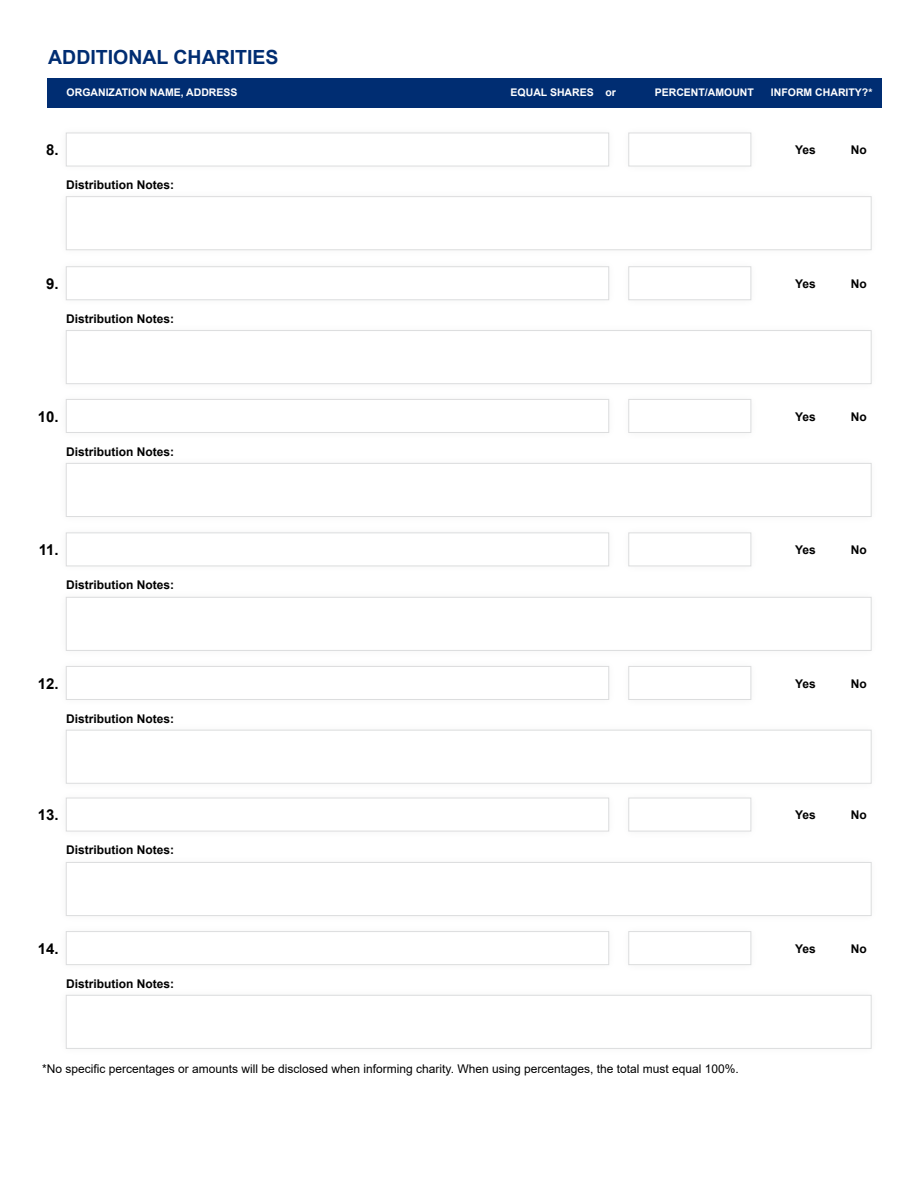
<style>
.page{position:relative;width:918px;height:1188px;background:#fff}
.page>*{position:absolute;margin:0;border:0;box-sizing:border-box;transform-origin:0 0}
.t1{font:700 19.5px "Arial";color:#002d72}
.t2{font:700 15px "Arial";color:#000}
.t3{font:700 12px "Arial";color:#000}
.t4{font:12px "Arial";color:#000}
.t5{font:700 10.5px "Arial";color:#fff}
</style>
<div class="page">
<div style="left:620px;top:125px;width:139px;height:50px;background:#000;opacity:.05"></div>
<div style="left:628px;top:133px;width:123px;height:33px;background:#fff;border:1px solid #dcddde"></div>
<div style="left:620px;top:258px;width:139px;height:50px;background:#000;opacity:.05"></div>
<div style="left:628px;top:266px;width:123px;height:34px;background:#fff;border:1px solid #dcddde"></div>
<div style="left:628px;top:399px;width:123px;height:34px;background:#fff;border:1px solid #dcddde"></div>
<div style="left:620px;top:524px;width:139px;height:51px;background:#000;opacity:.05"></div>
<div style="left:628px;top:532px;width:123px;height:34px;background:#fff;border:1px solid #dcddde"></div>
<div style="left:620px;top:790px;width:139px;height:50px;background:#000;opacity:.05"></div>
<div style="left:628px;top:798px;width:123px;height:33px;background:#fff;border:1px solid #dcddde"></div>
<div style="left:628px;top:666px;width:123px;height:34px;background:#fff;border:1px solid #dcddde"></div>
<div style="left:628px;top:931px;width:123px;height:34px;background:#fff;border:1px solid #dcddde"></div>
<div style="left:58px;top:125px;width:559px;height:50px;background:#000;opacity:.05"></div>
<div style="left:66px;top:133px;width:543px;height:33px;background:#fff;border:1px solid #dcddde"></div>
<div style="left:58px;top:258px;width:559px;height:50px;background:#000;opacity:.05"></div>
<div style="left:66px;top:266px;width:543px;height:34px;background:#fff;border:1px solid #dcddde"></div>
<div style="left:66px;top:399px;width:543px;height:34px;background:#fff;border:1px solid #dcddde"></div>
<div style="left:58px;top:524px;width:559px;height:51px;background:#000;opacity:.05"></div>
<div style="left:66px;top:532px;width:543px;height:34px;background:#fff;border:1px solid #dcddde"></div>
<div style="left:58px;top:790px;width:559px;height:50px;background:#000;opacity:.05"></div>
<div style="left:66px;top:798px;width:543px;height:33px;background:#fff;border:1px solid #dcddde"></div>
<div style="left:66px;top:666px;width:543px;height:34px;background:#fff;border:1px solid #dcddde"></div>
<div style="left:66px;top:931px;width:543px;height:34px;background:#fff;border:1px solid #dcddde"></div>
<div style="left:66px;top:196px;width:806px;height:54px;background:#fff;border:1px solid #dcddde"></div>
<div style="left:66px;top:330px;width:806px;height:54px;background:#fff;border:1px solid #dcddde"></div>
<div style="left:58px;top:455px;width:822px;height:70px;background:#fdfdfd"></div>
<div style="left:66px;top:463px;width:806px;height:54px;background:#fff;border:1px solid #dcddde"></div>
<div style="left:66px;top:597px;width:806px;height:54px;background:#fff;border:1px solid #dcddde"></div>
<div style="left:66px;top:862px;width:806px;height:54px;background:#fff;border:1px solid #dcddde"></div>
<div style="left:58px;top:722px;width:822px;height:70px;background:#000;opacity:.05"></div>
<div style="left:66px;top:730px;width:806px;height:54px;background:#fff;border:1px solid #dcddde"></div>
<div style="left:66px;top:995px;width:806px;height:54px;background:#fff;border:1px solid #dcddde"></div>
<div style="left:47px;top:79px;width:835px;height:29px;background:#002d72"></div>
<h1 class="t1" style="left:48px;top:43px;width:232px">ADDITIONAL CHARITIES</h1>
<p class="t5" style="left:67px;top:85px;width:172px">ORGANIZATION NAME, ADDRESS</p>
<p class="t5" style="left:511px;top:85px;width:107px">EQUAL SHARES or</p>
<p class="t5" style="left:655px;top:85px;width:101px">PERCENT/AMOUNT</p>
<p class="t5" style="left:771px;top:85px;width:103px">INFORM CHARITY?*</p>
<p class="t2" style="left:46px;top:139px;width:14px">8.</p>
<p class="t3" style="left:66px;top:177px;width:109px">Distribution Notes:</p>
<p class="t2" style="left:46px;top:273px;width:14px">9.</p>
<p class="t3" style="left:66px;top:310px;width:109px">Distribution Notes:</p>
<p class="t2" style="left:38px;top:406px;width:22px">10.</p>
<p class="t3" style="left:66px;top:443px;width:109px">Distribution Notes:</p>
<p class="t2" style="left:39px;top:539px;width:22px">11.</p>
<p class="t3" style="left:66px;top:576px;width:109px">Distribution Notes:</p>
<p class="t2" style="left:38px;top:673px;width:22px">12.</p>
<p class="t3" style="left:66px;top:710px;width:109px">Distribution Notes:</p>
<p class="t2" style="left:38px;top:804px;width:22px">13.</p>
<p class="t3" style="left:66px;top:842px;width:109px">Distribution Notes:</p>
<p class="t2" style="left:38px;top:938px;width:22px">14.</p>
<p class="t3" style="left:66px;top:975px;width:109px">Distribution Notes:</p>
<p class="t4" style="left:42px;top:1061px;width:698px">*No specific percentages or amounts will be disclosed when informing charity. When using percentages, the total must equal 100%.</p>
<p class="t3" style="left:795px;top:142px;width:22px">Yes</p>
<p class="t3" style="left:851px;top:142px;width:17px">No</p>
<p class="t3" style="left:795px;top:275px;width:22px">Yes</p>
<p class="t3" style="left:851px;top:275px;width:17px">No</p>
<p class="t3" style="left:795px;top:408px;width:22px">Yes</p>
<p class="t3" style="left:851px;top:408px;width:17px">No</p>
<p class="t3" style="left:795px;top:541px;width:22px">Yes</p>
<p class="t3" style="left:851px;top:541px;width:17px">No</p>
<p class="t3" style="left:795px;top:675px;width:22px">Yes</p>
<p class="t3" style="left:851px;top:675px;width:17px">No</p>
<p class="t3" style="left:795px;top:807px;width:22px">Yes</p>
<p class="t3" style="left:851px;top:807px;width:17px">No</p>
<p class="t3" style="left:795px;top:940px;width:22px">Yes</p>
<p class="t3" style="left:851px;top:940px;width:17px">No</p>
</div>
